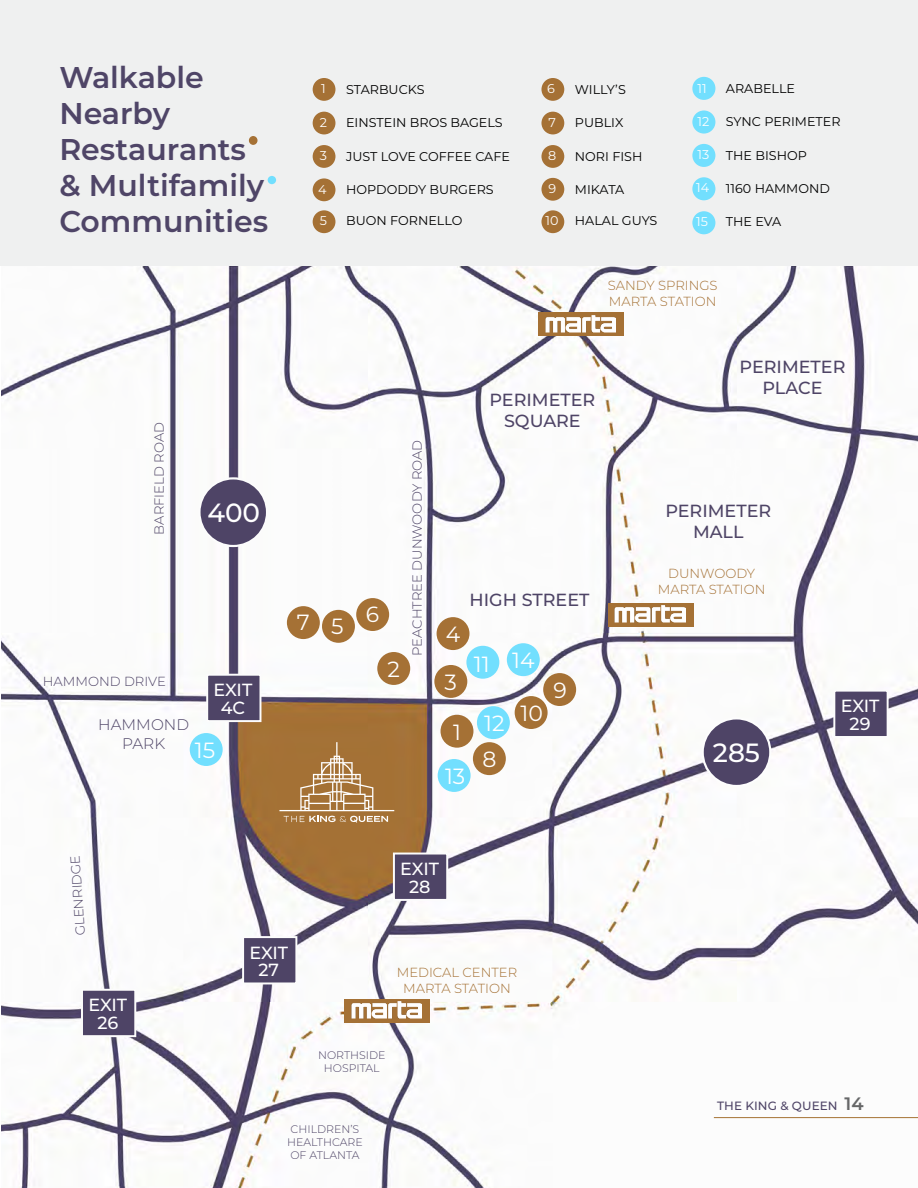
<style>
.page{position:relative;width:918px;height:1188px;background:#fff}
.page>*{position:absolute;margin:0;border:0;box-sizing:border-box;transform-origin:0 0}
.t1{font:600 30px/36px "Montserrat";color:#4f4567}
.t2{font:500 26.4px "Montserrat";color:#fff}
.t3{font:21.9px "Montserrat";color:#fff}
.t4{font:500 17.55px/21.1px "Montserrat";color:#4e4466;text-align:center}
.t5{font:500 17.55px/17.5px "Montserrat";letter-spacing:-.005em;color:#fff;text-align:center}
.t6{font:300 15.3px/18.5px "Montserrat";color:#4e4466;text-align:center}
.t7{font:300 13.2px/15.8px "Montserrat";color:#a57135;text-align:center}
.t8{font:300 13.2px "Montserrat";color:#4e4466}
.t9{font:12.75px "Montserrat";color:#000}
.t10{font:12.75px "Montserrat";color:#fff}
.t11{font:500 12px "Montserrat";letter-spacing:.005em;color:#4f4567}
.t12{font:300 10.95px/13.2px "Montserrat";color:#4e4466;text-align:center}
.s1{font-weight:600;font-size:18px;color:#666768}
</style>
<div class="page">
<div style="left:0;top:0;width:918px;height:266px;background:#eff0f0"></div>
<div style="left:313px;top:78px;width:22px;height:23px;background:#a57135;border-radius:50%"></div>
<div style="left:313px;top:112px;width:22px;height:22px;background:#a57135;border-radius:50%"></div>
<div style="left:313px;top:145px;width:22px;height:23px;background:#a57135;border-radius:50%"></div>
<div style="left:313px;top:178px;width:22px;height:23px;background:#a57135;border-radius:50%"></div>
<div style="left:313px;top:210px;width:22px;height:23px;background:#a57135;border-radius:50%"></div>
<div style="left:541px;top:78px;width:23px;height:23px;background:#a57135;border-radius:50%"></div>
<div style="left:541px;top:112px;width:23px;height:22px;background:#a57135;border-radius:50%"></div>
<div style="left:541px;top:145px;width:23px;height:23px;background:#a57135;border-radius:50%"></div>
<div style="left:541px;top:178px;width:23px;height:23px;background:#a57135;border-radius:50%"></div>
<div style="left:541px;top:210px;width:23px;height:23px;background:#a57135;border-radius:50%"></div>
<div style="left:692px;top:77px;width:23px;height:23px;background:#72dffe;border-radius:50%"></div>
<div style="left:692px;top:110px;width:23px;height:24px;background:#72dffe;border-radius:50%"></div>
<div style="left:692px;top:144px;width:23px;height:23px;background:#72dffe;border-radius:50%"></div>
<div style="left:692px;top:177px;width:23px;height:23px;background:#72dffe;border-radius:50%"></div>
<div style="left:692px;top:211px;width:23px;height:23px;background:#72dffe;border-radius:50%"></div>
<div style="left:268px;top:176px;width:8px;height:8px;background:#72dffe;border-radius:50%"></div>
<div style="left:249px;top:136px;width:9px;height:9px;background:#a57135;border-radius:50%"></div>
<img style="left:2px;top:266px;width:916px;height:922px">
<div style="left:608px;top:603px;width:85px;height:23px;background:#a57135"></div>
<img style="left:615px;top:605px;width:70px;height:18px">
<div style="left:344px;top:999px;width:86px;height:24px;background:#a57135"></div>
<img style="left:351px;top:1002px;width:71px;height:17px">
<div style="left:538px;top:312px;width:86px;height:24px;background:#a57135"></div>
<img style="left:545px;top:315px;width:71px;height:18px">
<div style="left:441px;top:715px;width:32px;height:33px;background:#a57135;border-radius:50%"></div>
<div style="left:377px;top:652px;width:33px;height:33px;background:#a57135;border-radius:50%"></div>
<div style="left:356px;top:598px;width:33px;height:33px;background:#a57135;border-radius:50%"></div>
<div style="left:322px;top:610px;width:33px;height:33px;background:#a57135;border-radius:50%"></div>
<div style="left:703px;top:718px;width:67px;height:68px;background:#4e4466;border-radius:50%"></div>
<div style="left:702px;top:717px;width:69px;height:70px;border:2px solid #fdfdfd;border-radius:50%"></div>
<div style="left:199px;top:478px;width:68px;height:68px;background:#4e4466;border-radius:50%"></div>
<div style="left:198px;top:477px;width:70px;height:70px;border:2px solid #fcfcfc;border-radius:50%"></div>
<div style="left:434px;top:665px;width:33px;height:33px;background:#a57135;border-radius:50%"></div>
<div style="left:287px;top:606px;width:33px;height:33px;background:#a57135;border-radius:50%"></div>
<div style="left:437px;top:617px;width:33px;height:33px;background:#a57135;border-radius:50%"></div>
<div style="left:473px;top:742px;width:33px;height:33px;background:#a57135;border-radius:50%"></div>
<div style="left:543px;top:673px;width:33px;height:33px;background:#a57135;border-radius:50%"></div>
<div style="left:515px;top:696px;width:33px;height:33px;background:#a57135;border-radius:50%"></div>
<div style="left:206px;top:674px;width:55px;height:48px;background:#4e4466;border:2px solid #fcfcfc"></div>
<div style="left:81px;top:989px;width:55px;height:48px;background:#4e4466;border:2px solid #fcfcfc"></div>
<div style="left:242px;top:936px;width:55px;height:48px;background:#4e4466;border:2px solid #fcfcfc"></div>
<div style="left:393px;top:853px;width:55px;height:48px;background:#4e4466;border:2px solid #fcfcfc"></div>
<div style="left:833px;top:690px;width:56px;height:48px;background:#4e4466;border:2px solid #fcfcfc"></div>
<div style="left:466px;top:646px;width:33px;height:33px;background:#72dffe;border-radius:50%"></div>
<div style="left:507px;top:643px;width:33px;height:33px;background:#72dffe;border-radius:50%"></div>
<div style="left:477px;top:706px;width:33px;height:33px;background:#72dffe;border-radius:50%"></div>
<div style="left:190px;top:733px;width:33px;height:33px;background:#72dffe;border-radius:50%"></div>
<div style="left:438px;top:759px;width:33px;height:33px;background:#72dffe;border-radius:50%"></div>
<svg style="left:279px;top:742px;width:115px;height:81px;background:#b08552"></svg>
<hr style="left:714px;top:1117px;width:204px;height:1px;background:#a57234">
<h1 class="t1" style="left:59px;top:58px;width:210px">Walkable<br>Nearby<br>Restaurants &amp; Multifamily<br>Communities</h1>
<p class="t10" style="left:321px;top:80px;width:6px">1</p>
<p class="t9" style="left:346px;top:81px;width:80px">STARBUCKS</p>
<p class="t10" style="left:320px;top:113px;width:9px">2</p>
<p class="t9" style="left:346px;top:113px;width:158px">EINSTEIN BROS BAGELS</p>
<p class="t10" style="left:320px;top:147px;width:9px">3</p>
<p class="t9" style="left:346px;top:148px;width:165px">JUST LOVE COFFEE CAFE</p>
<p class="t10" style="left:318px;top:180px;width:10px">4</p>
<p class="t9" style="left:346px;top:180px;width:149px">HOPDODDY BURGERS</p>
<p class="t10" style="left:320px;top:212px;width:9px">5</p>
<p class="t9" style="left:346px;top:212px;width:118px">BUON FORNELLO</p>
<p class="t10" style="left:547px;top:80px;width:9px">6</p>
<p class="t9" style="left:575px;top:81px;width:52px">WILLY’S</p>
<p class="t10" style="left:549px;top:113px;width:9px">7</p>
<p class="t9" style="left:575px;top:113px;width:50px">PUBLIX</p>
<p class="t10" style="left:548px;top:147px;width:10px">8</p>
<p class="t9" style="left:575px;top:148px;width:69px">NORI FISH</p>
<p class="t10" style="left:549px;top:180px;width:9px">9</p>
<p class="t9" style="left:575px;top:180px;width:51px">MIKATA</p>
<p class="t10" style="left:545px;top:212px;width:15px">10</p>
<p class="t9" style="left:575px;top:212px;width:84px">HALAL GUYS</p>
<p class="t10" style="left:698px;top:79px;width:11px">11</p>
<p class="t10" style="left:698px;top:112px;width:13px">12</p>
<p class="t10" style="left:698px;top:146px;width:13px">13</p>
<p class="t10" style="left:696px;top:179px;width:15px">14</p>
<p class="t10" style="left:696px;top:213px;width:13px">15</p>
<p class="t9" style="left:726px;top:213px;width:57px">THE EVA</p>
<p class="t9" style="left:726px;top:80px;width:71px">ARABELLE</p>
<p class="t9" style="left:726px;top:112px;width:116px">SYNC PERIMETER</p>
<p class="t9" style="left:726px;top:147px;width:82px">THE BISHOP</p>
<p class="t9" style="left:726px;top:179px;width:106px">1160 HAMMOND</p>
<p class="t7" style="left:608px;top:277px;width:111px;text-align:left">SANDY SPRINGS<br>MARTA STATION</p>
<p class="t8" style="left:150px;top:535px;width:114px;rotate:-90deg">BARFIELD ROAD</p>
<h2 class="t2" style="left:207px;top:495px;width:54px">400</h2>
<p class="t8" style="left:43px;top:672px;width:125px">HAMMOND DRIVE</p>
<h3 class="t5" style="left:214px;top:681px;width:40px">EXIT<br>4C</h3>
<p class="t6" style="left:98px;top:715px;width:92px">HAMMOND<br>PARK</p>
<h3 class="t3" style="left:195px;top:735px;width:22px">15</h3>
<h3 class="t3" style="left:297px;top:608px;width:14px">7</h3>
<h3 class="t3" style="left:331px;top:611px;width:14px">5</h3>
<h3 class="t3" style="left:366px;top:599px;width:15px">6</h3>
<h3 class="t3" style="left:387px;top:654px;width:14px">2</h3>
<p class="t8" style="left:408px;top:656px;width:218px;rotate:-90deg">PEACHTREE DUNWOODY ROAD</p>
<h3 class="t4" style="left:489px;top:388px;width:107px">PERIMETER<br>SQUARE</h3>
<h3 class="t3" style="left:446px;top:619px;width:16px">4</h3>
<h3 class="t3" style="left:445px;top:667px;width:14px">3</h3>
<h3 class="t3" style="left:453px;top:717px;width:9px">1</h3>
<h3 class="t4" style="left:470px;top:589px;width:121px">HIGH STREET</h3>
<h3 class="t3" style="left:474px;top:647px;width:62px">11 14</h3>
<h3 class="t3" style="left:484px;top:709px;width:22px">12</h3>
<h3 class="t3" style="left:520px;top:699px;width:24px">10</h3>
<h3 class="t3" style="left:553px;top:676px;width:15px">9</h3>
<h3 class="t3" style="left:445px;top:762px;width:22px">13</h3>
<h3 class="t3" style="left:482px;top:744px;width:16px">8</h3>
<h3 class="t4" style="left:740px;top:355px;width:107px">PERIMETER<br>PLACE</h3>
<h3 class="t4" style="left:665px;top:499px;width:107px">PERIMETER<br>MALL</h3>
<p class="t7" style="left:658px;top:565px;width:109px">DUNWOODY<br>MARTA STATION</p>
<h2 class="t2" style="left:713px;top:735px;width:49px">285</h2>
<h3 class="t5" style="left:841px;top:696px;width:40px">EXIT<br>29</h3>
<p class="t8" style="left:72px;top:936px;width:82px;rotate:-94deg">GLENRIDGE</p>
<h3 class="t5" style="left:88px;top:996px;width:40px">EXIT<br>26</h3>
<h3 class="t5" style="left:249px;top:943px;width:40px">EXIT<br>27</h3>
<h3 class="t5" style="left:400px;top:859px;width:40px">EXIT<br>28</h3>
<p class="t7" style="left:397px;top:964px;width:122px">MEDICAL CENTER<br>MARTA STATION</p>
<p class="t12" style="left:318px;top:1048px;width:69px">NORTHSIDE<br>HOSPITAL</p>
<p class="t11" style="left:717px;top:1097px;width:148px">THE KING &amp; QUEEN <span class="s1">14</span></p>
<p class="t12" style="left:287px;top:1122px;width:77px">CHILDREN’S<br>HEALTHCARE<br>OF ATLANTA</p>
</div>
